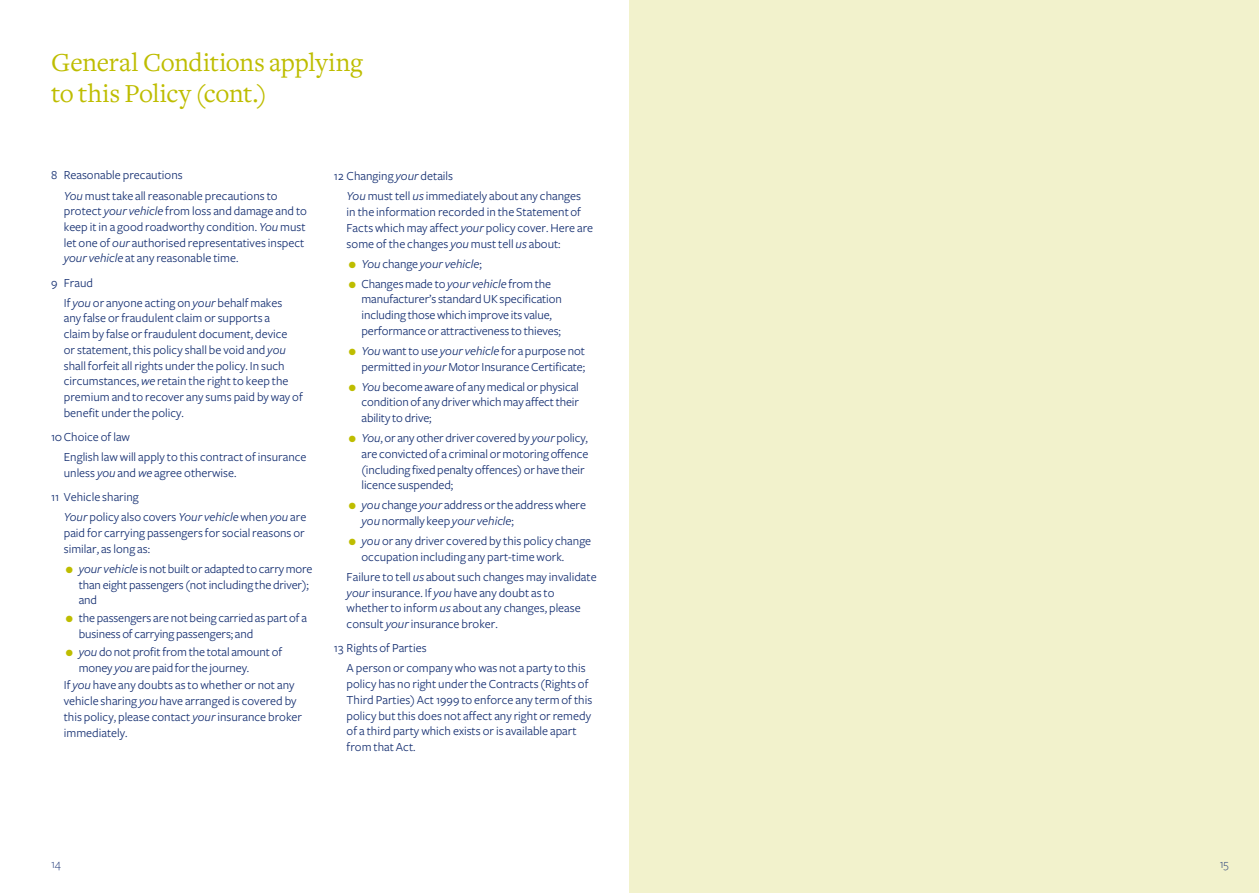
<style>
.page{position:relative;width:1259px;height:893px;background:#fff}
.page>*{position:absolute;margin:0;border:0;box-sizing:border-box;transform-origin:0 0}
.t1{font:27px/31.5px "Freight Text";letter-spacing:-.01em;color:#bebd00}
.t2{font:12.75px/15.8px "Freight Sans";color:#163072}
.t3{font:italic 12.75px "Freight Sans";color:#163072}
.t4{font:300 12.75px "Freight Sans";color:#163072}
.s1{font-style:italic}
.s2{color:#bebd00}
.s3{font-style:normal}
</style>
<div class="page">
<div style="left:629px;top:0;width:630px;height:893px;background:#f2f2cc"></div>
<h1 class="t1" style="left:51px;top:47px;width:313px">General Conditions applying to this Policy (cont.)</h1>
<p class="t2" style="left:64px;top:166px;width:215px;line-height:20px;text-indent:-13px">8 Reasonable precautions<br><span class="s1">You</span> must take all reasonable precautions to</p>
<p class="t2" style="left:64px;top:203px;width:245px">protect <span class="s1">your vehicle</span> from loss and damage and to keep it in a good roadworthy condition. <span class="s1">You</span> must let one of <span class="s1">our</span> authorised representatives inspect <span class="s1">your vehicle</span> at any reasonable time.</p>
<p class="t2" style="left:64px;top:273px;width:220px;line-height:20px;text-indent:-13px">9 Fraud<br>If <span class="s1">you</span> or anyone acting on <span class="s1">your</span> behalf makes</p>
<p class="t2" style="left:64px;top:311px;width:240px">any false or fraudulent claim or supports a<br>claim by false or fraudulent document, device<br>or statement, this policy shall be void and <span class="s1">you </span>shall forfeit all rights under the policy. In such circumstances, <span class="s1">we</span> retain the right to keep the premium and to recover any sums paid by way of benefit under the policy.</p>
<p class="t2" style="left:64px;top:427px;width:244px;line-height:20px;text-indent:-13px">10Choice of law<br>English law will apply to this contract of insurance</p>
<p class="t2" style="left:51px;top:461px;width:187px;line-height:24.3px;text-indent:13px">unless <span class="s1">you</span> and <span class="s1">we</span> agree otherwise.<br>11 Vehicle sharing</p>
<p class="t2" style="left:64px;top:509px;width:244px"><span class="s1">Your</span> policy also covers <span class="s1">Your vehicle</span> when <span class="s1">you</span> are paid for carrying passengers for social reasons or similar, as long as:</p>
<p class="t2" style="left:79px;top:561px;width:235px;text-indent:-13px"><span class="s2">●</span> <span class="s1">your vehicle</span> is not built or adapted to carry more than eight passengers (not including the driver); and</p>
<p class="t2" style="left:79px;top:610px;width:230px;text-indent:-13px"><span class="s2">●</span> the passengers are not being carried as part of a business of carrying passengers; and</p>
<p class="t2" style="left:79px;top:644px;width:205px;text-indent:-13px"><span class="s2">●</span> <span class="s1">you</span> do not profit from the total amount of money <span class="s1">you</span> are paid for the journey.</p>
<p class="t2" style="left:64px;top:678px;width:240px">If <span class="s1">you</span> have any doubts as to whether or not any vehicle sharing <span class="s1">you</span> have arranged is covered by this policy, please contact <span class="s1">your</span> insurance broker immediately.</p>
<p class="t2" style="left:347px;top:166px;width:236px;line-height:20px;text-indent:-13px">12 Changing <span class="s1">your</span> details<br><span class="s1">You</span> must tell <span class="s1">us</span> immediately about any changes</p>
<p class="t2" style="left:347px;top:204px;width:248px">in the information recorded in the Statement of<br>Facts which may affect <span class="s1">your</span> policy cover. Here are some of the changes <span class="s1">you</span> must tell <span class="s1">us</span> about:</p>
<p class="t3" style="left:349px;top:256px;width:135px"><span class="s2">●</span> You <span class="s3">change</span> your vehicle<span class="s3">;</span></p>
<p class="t2" style="left:361px;top:276px;width:202px;text-indent:-13px"><span class="s2">●</span> Changes made to <span class="s1">your vehicle</span> from the manufacturer’s standard UK specification including those which improve its value, performance or attractiveness to thieves;</p>
<p class="t2" style="left:349px;top:343px;width:238px;text-align:right"><span class="s2">●</span> <span class="s1">You</span> want to use <span class="s1">your vehicle</span> for a purpose not permitted in <span class="s1">your</span> Motor Insurance Certificate;</p>
<p class="t2" style="left:361px;top:379px;width:219px;text-align:justify;text-indent:-13px"><span class="s2">●</span> <span class="s1">You</span> become aware of any medical or physical condition of any driver which may affect their ability to drive;</p>
<p class="t2" style="left:361px;top:430px;width:228px;text-indent:-13px"><span class="s2">●</span> <span class="s1">You</span>, or any other driver covered by <span class="s1">your</span> policy, are convicted of a criminal or motoring offence (including fixed penalty offences) or have their licence suspended;</p>
<p class="t2" style="left:361px;top:498px;width:226px;text-indent:-13px"><span class="s2">●</span> <span class="s1">you</span> change <span class="s1">your</span> address or the address where <span class="s1">you</span> normally keep <span class="s1">your vehicle</span>;</p>
<p class="t2" style="left:361px;top:533px;width:231px;text-indent:-13px"><span class="s2">●</span> <span class="s1">you</span> or any driver covered by this policy change occupation including any part-time work.</p>
<p class="t2" style="left:347px;top:569px;width:251px">Failure to tell <span class="s1">us</span> about such changes may invalidate <span class="s1">your</span> insurance. If <span class="s1">you</span> have any doubt as to whether to inform <span class="s1">us</span> about any changes, please consult <span class="s1">your</span> insurance broker.</p>
<p class="t2" style="left:347px;top:638px;width:240px;line-height:20px;text-indent:-13px">13 Rights of Parties<br>A person or company who was not a party to this</p>
<p class="t2" style="left:347px;top:676px;width:247px">policy has no right under the Contracts (Rights of Third Parties) Act 1999 to enforce any term of this policy but this does not affect any right or remedy of a third party which exists or is available apart from that Act.</p>
<p class="t4" style="left:51px;top:857px;width:11px">14</p>
<p class="t4" style="left:1219px;top:857px;width:11px">15</p>
</div>
